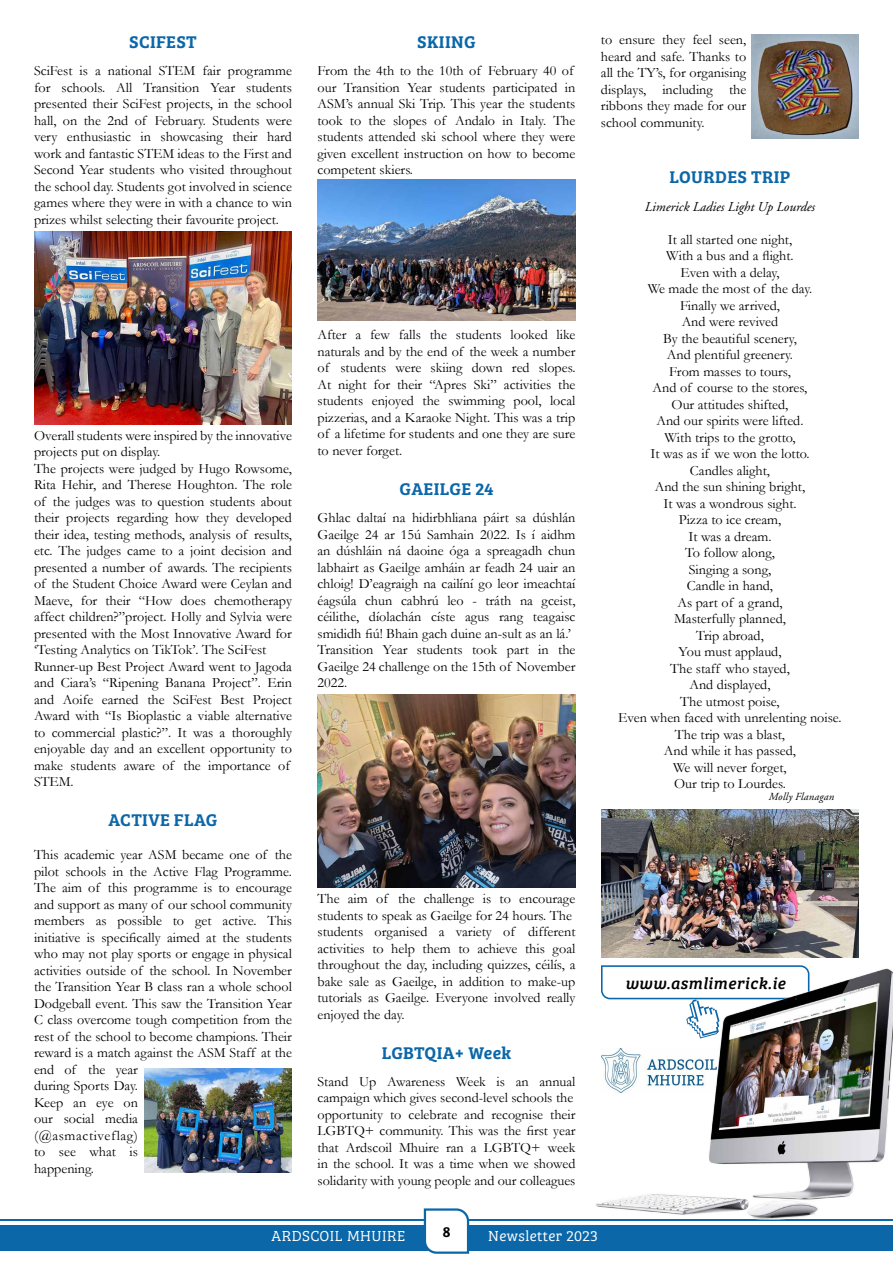
<style>
.page{position:relative;width:893px;height:1263px;background:#fff}
.page>*{position:absolute;margin:0;border:0;box-sizing:border-box;transform-origin:0 0}
.t1{font:17.55px "Bree Serif Sb";letter-spacing:.02em;color:#0b67a8}
.t2{font:italic 16.5px "Bree Serif";letter-spacing:.03em;color:#000}
.t3{font:300 15px "Bree Serif";letter-spacing:.03em;color:#fff}
.t4{font:15px "Bree Serif Sb";color:#000}
.t5{font:14.1px/16.5px "Garamond";color:#000}
.t6{font:italic 13.5px "Adobe Garamond";color:#000}
.t7{font:italic 10.8px "Adobe Garamond";letter-spacing:.015em;color:#000}
</style>
<div class="page">
<div style="left:0;top:1225px;width:893px;height:25px;background:#0b67a8"></div>
<hr style="left:0;top:1219px;width:893px;height:2px;background:#0b67a8">
<svg style="left:423px;top:1208px;width:47px;height:46px"></svg>
<img style="left:34px;top:232px;width:258px;height:193px">
<img style="left:144px;top:1068px;width:148px;height:104px">
<img style="left:317px;top:180px;width:258px;height:140px">
<img style="left:317px;top:694px;width:258px;height:194px">
<img style="left:751px;top:34px;width:108px;height:104px">
<img style="left:601px;top:809px;width:258px;height:149px">
<img style="left:596px;top:968px;width:297px;height:252px">
<svg style="left:600px;top:965px;width:210px;height:73px"></svg>
<p class="t1" style="left:129px;top:29px;width:69px">SCIFEST</p>
<p class="t5" style="left:34px;top:63px;width:259px;text-align:justify">SciFest is a national STEM fair programme for schools. All Transition Year students presented their SciFest projects, in the school hall, on the 2nd of February. Students were very enthusiastic in showcasing their hard work and fantastic STEM ideas to the First and Second Year students who visited throughout the school day. Students got involved in science games where they were in with a chance to win prizes whilst selecting their favourite project.</p>
<p class="t1" style="left:417px;top:29px;width:60px">SKIING</p>
<p class="t5" style="left:317px;top:63px;width:259px">From the 4th to the 10th of February 40 of our Transition Year students participated in ASM’s annual Ski Trip. This year the students took to the slopes of Andalo in Italy. The students attended ski school where they were given excellent instruction on how to become competent skiers.</p>
<p class="t5" style="left:34px;top:427px;width:259px">Overall students were inspired by the innovative projects put on display.<br>The projects were judged by Hugo Rowsome, Rita Hehir, and Therese Houghton. The role of the judges was to question students about their projects regarding how they developed their idea, testing methods, analysis of results, etc. The judges came to a joint decision and presented a number of awards. The recipients of the Student Choice Award were Ceylan and Maeve, for their “How does chemotherapy affect children?”project. Holly and Sylvia were presented with the Most Innovative Award for ‘Testing Analytics on TikTok’. The SciFest Runner-up Best Project Award went to Jagoda and Ciara’s “Ripening Banana Project”. Erin and Aoife earned the SciFest Best Project Award with “Is Bioplastic a viable alternative to commercial plastic?”. It was a thoroughly enjoyable day and an excellent opportunity to make students aware of the importance of STEM.</p>
<p class="t1" style="left:109px;top:807px;width:110px">ACTIVE FLAG</p>
<p class="t5" style="left:34px;top:846px;width:259px">This academic year ASM became one of the pilot schools in the Active Flag Programme.<br>The aim of this programme is to encourage and support as many of our school community members as possible to get active. This initiative is specifically aimed at the students who may not play sports or engage in physical activities outside of the school. In November the Transition Year B class ran a whole school Dodgeball event. This saw the Transition Year C class overcome tough competition from the rest of the school to become champions. Their reward is a match against the ASM Staff at the end of the year<br>during Sports Day.<br>Keep an eye on<br>our social media<br>(@asmactiveflag)<br>to see what is<br>happening.</p>
<p class="t5" style="left:317px;top:327px;width:259px;text-align:justify">After a few falls the students looked like naturals and by the end of the week a number of students were skiing down red slopes.<br>At night for their “Apres Ski” activities the students enjoyed the swimming pool, local pizzerias, and a Karaoke Night. This was a trip of a lifetime for students and one they are sure to never forget.</p>
<p class="t1" style="left:399px;top:475px;width:95px">GAEILGE 24</p>
<p class="t5" style="left:317px;top:509px;width:259px">Ghlac daltaí na hidirbhliana páirt sa dúshlán Gaeilge 24 ar 15ú Samhain 2022. Is í aidhm an dúshláin ná daoine óga a spreagadh chun labhairt as Gaeilge amháin ar feadh 24 uair an chloig! D’eagraigh na cailíní go leor imeachtaí éagsúla chun cabhrú leo - tráth na gceist, céilithe, díolachán císte agus rang teagaisc smididh fiú! Bhain gach duine an-sult as an lá.’ Transition Year students took part in the Gaeilge 24 challenge on the 15th of November 2022.</p>
<p class="t5" style="left:317px;top:890px;width:259px">The aim of the challenge is to encourage students to speak as Gaeilge for 24 hours. The students organised a variety of different activities to help them to achieve this goal throughout the day, including quizzes, céilís, a bake sale as Gaeilge, in addition to make-up tutorials as Gaeilge. Everyone involved really enjoyed the day.</p>
<p class="t1" style="left:382px;top:1039px;width:131px">LGBTQIA+ Week</p>
<p class="t5" style="left:317px;top:1073px;width:259px">Stand Up Awareness Week is an annual campaign which gives second-level schools the opportunity to celebrate and recognise their LGBTQ+ community. This was the first year that Ardscoil Mhuire ran a LGBTQ+ week in the school. It was a time when we showed solidarity with young people and our colleagues</p>
<p class="t5" style="left:601px;top:31px;width:147px;text-align:justify">to ensure they feel seen, heard and safe. Thanks to all the TY’s, for organising displays, including the ribbons they made for our school community.</p>
<p class="t1" style="left:669px;top:164px;width:123px">LOURDES TRIP</p>
<p class="t6" style="left:645px;top:199px;width:172px">Limerick Ladies Light Up Lourdes</p>
<p class="t5" style="left:618px;top:231px;width:225px;text-align:center">It all started one night,<br>With a bus and a flight.<br>Even with a delay,<br>We made the most of the day.<br>Finally we arrived,<br>And were revived<br>By the beautiful scenery,<br>And plentiful greenery.<br>From masses to tours,<br>And of course to the stores,<br>Our attitudes shifted,<br>And our spirits were lifted.<br>With trips to the grotto,<br>It was as if we won the lotto.<br>Candles alight,<br>And the sun shining bright,<br>It was a wondrous sight.<br>Pizza to ice cream,<br>It was a dream.<br>To follow along,<br>Singing a song,<br>Candle in hand,<br>As part of a grand,<br>Masterfully planned,<br>Trip abroad,<br>You must applaud,<br>The staff who stayed,<br>And displayed,<br>The utmost poise,<br>Even when faced with unrelenting noise.<br>The trip was a blast,<br>And while it has passed,<br>We will never forget,<br>Our trip to Lourdes.</p>
<p class="t7" style="left:769px;top:791px;width:67px">Molly Flanagan</p>
<p class="t2" style="left:625px;top:970px;width:162px">www.asmlimerick.ie</p>
<p class="t3" style="left:272px;top:1225px;width:135px">ARDSCOIL MHUIRE</p>
<p class="t4" style="left:443px;top:1220px;width:9px">8</p>
<p class="t3" style="left:488px;top:1225px;width:111px">Newsletter 2023</p>
</div>
